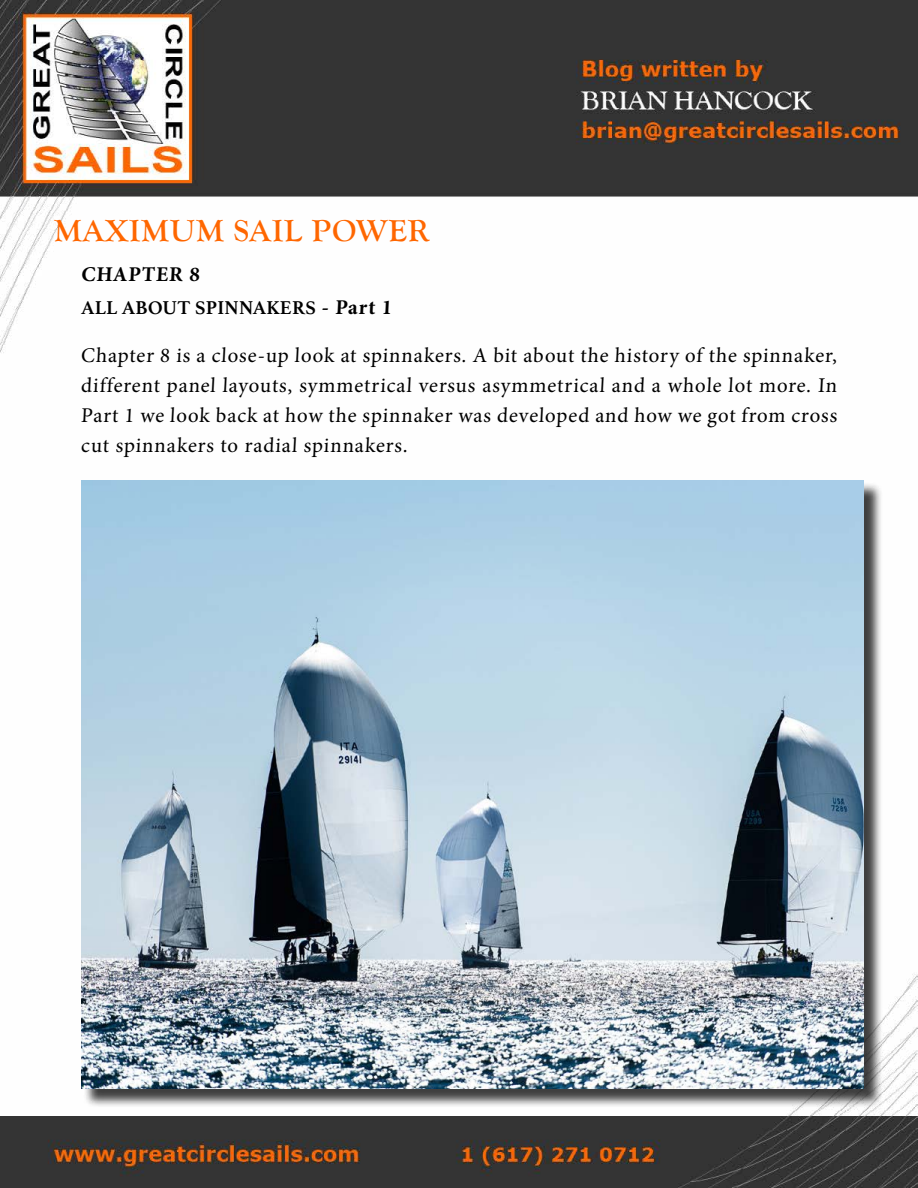
<style>
.page{position:relative;width:918px;height:1188px;background:#fff}
.page>*{position:absolute;margin:0;border:0;box-sizing:border-box;transform-origin:0 0}
.t1{font:700 31.5px "Goudy Old Style T";letter-spacing:.03em;color:#f60}
.t2{font:21px/30px "Minion Pro";letter-spacing:.03em;color:#000;text-align:justify}
.t3{font:700 21px "Minion Pro";color:#000}
.t4{font:700 19.5px "Athelas";letter-spacing:.015em;color:#000}
.s1{font-family:"Minion Pro";font-size:21px}
</style>
<div class="page">
<img style="left:0;top:0;width:918px;height:1188px">
<div style="left:83px;top:482px;width:800px;height:626px;background:#000;opacity:.75"></div>
<img style="left:81px;top:480px;width:783px;height:609px">
<h1 class="t1" style="left:54px;top:213px;width:377px">MAXIMUM SAIL POWER</h1>
<p class="t3" style="left:81px;top:259px;width:122px">CHAPTER 8</p>
<p class="t4" style="left:81px;top:292px;width:314px">ALL ABOUT SPINNAKERS <span class="s1">- Part 1</span></p>
<p class="t2" style="left:81px;top:340px;width:759px">Chapter 8 is a close-up look at spinnakers. A bit about the history of the spinnaker, different panel layouts, symmetrical versus asymmetrical and a whole lot more. In Part 1 we look back at how the spinnaker was developed and how we got from cross cut spinnakers to radial spinnakers.</p>
</div>
